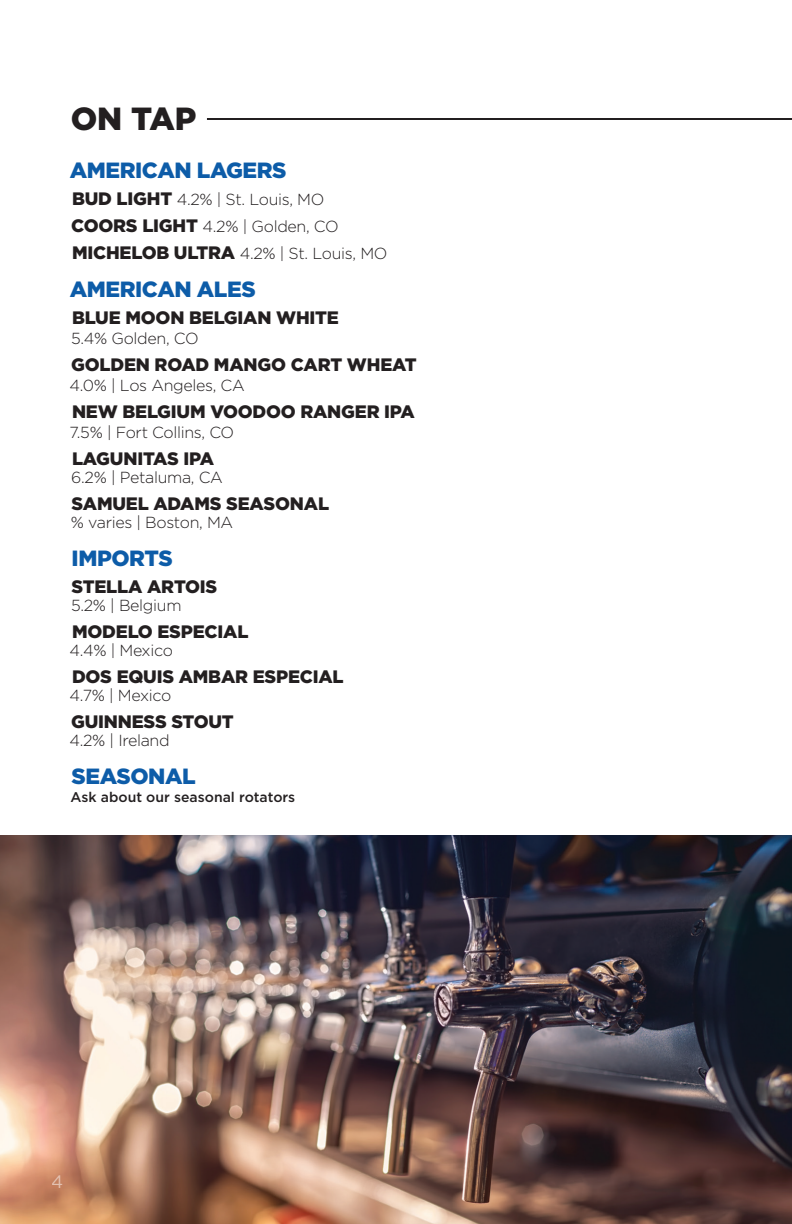
<style>
.page{position:relative;width:792px;height:1224px;background:#fff}
.page>*{position:absolute;margin:0;border:0;box-sizing:border-box;transform-origin:0 0}
.t1{font:900 32px "Gotham";color:#231f20}
.SUBHEADER{font:900 22px "Gotham";letter-spacing:-.02em;color:#0d5ca8}
.ITEM__BEER{font:900 18px "Gotham";letter-spacing:-.01em;color:#231f20}
.t2{font:18px "Gotham";color:#fff}
.ITEM__BEER-2{font:300 16px "Gotham";letter-spacing:-.02em;color:#231f20}
.DESCRIPTION{font:300 16px "Gotham";letter-spacing:-.02em;color:#231f20}
.t3{font:500 14px "Gotham";color:#231f20}
.s1{font-weight:900;font-size:18px}
</style>
<div class="page">
<img style="left:0;top:835px;width:792px;height:389px">
<hr style="left:207px;top:118px;width:585px;height:2px;background:#231f20">
<p class="t1" style="left:71px;top:96px;width:127px">ON TAP</p>
<p class="SUBHEADER" style="left:70px;top:155px;width:218px">AMERICAN LAGERS</p>
<p class="ITEM__BEER-2" style="left:72px;top:189px;width:254px"><span class="s1">BUD LIGHT</span> 4.2% | St. Louis, MO</p>
<p class="ITEM__BEER-2" style="left:71px;top:216px;width:269px"><span class="s1">COORS LIGHT</span> 4.2% | Golden, CO</p>
<p class="ITEM__BEER-2" style="left:72px;top:243px;width:317px"><span class="s1">MICHELOB ULTRA</span> 4.2% | St. Louis, MO</p>
<p class="SUBHEADER" style="left:70px;top:274px;width:187px">AMERICAN ALES</p>
<p class="ITEM__BEER" style="left:72px;top:305px;width:268px">BLUE MOON BELGIAN WHITE</p>
<p class="DESCRIPTION" style="left:71px;top:328px;width:129px">5.4% Golden, CO</p>
<p class="ITEM__BEER" style="left:71px;top:352px;width:347px">GOLDEN ROAD MANGO CART WHEAT</p>
<p class="DESCRIPTION" style="left:69px;top:375px;width:177px">4.0% | Los Angeles, CA</p>
<p class="ITEM__BEER" style="left:72px;top:399px;width:344px">NEW BELGIUM VOODOO RANGER IPA</p>
<p class="DESCRIPTION" style="left:69px;top:422px;width:166px">7.5% | Fort Collins, CO</p>
<p class="ITEM__BEER" style="left:72px;top:446px;width:144px">LAGUNITAS IPA</p>
<p class="ITEM__BEER-2" style="left:71px;top:467px;width:153px">6.2% | Petaluma, CA</p>
<p class="ITEM__BEER" style="left:72px;top:491px;width:259px">SAMUEL ADAMS SEASONAL</p>
<p class="DESCRIPTION" style="left:71px;top:512px;width:164px">% varies | Boston, MA</p>
<p class="SUBHEADER" style="left:72px;top:543px;width:103px">IMPORTS</p>
<p class="ITEM__BEER" style="left:72px;top:574px;width:147px">STELLA ARTOIS</p>
<p class="ITEM__BEER-2" style="left:71px;top:595px;width:112px">5.2% | Belgium</p>
<p class="ITEM__BEER" style="left:72px;top:619px;width:178px">MODELO ESPECIAL</p>
<p class="DESCRIPTION" style="left:69px;top:640px;width:105px">4.4% | Mexico</p>
<p class="ITEM__BEER" style="left:72px;top:664px;width:273px">DOS EQUIS AMBAR ESPECIAL</p>
<p class="DESCRIPTION" style="left:69px;top:685px;width:103px">4.7% | Mexico</p>
<p class="ITEM__BEER" style="left:71px;top:709px;width:164px">GUINNESS STOUT</p>
<p class="DESCRIPTION" style="left:69px;top:730px;width:102px">4.2% | Ireland</p>
<p class="SUBHEADER" style="left:72px;top:761px;width:126px">SEASONAL</p>
<p class="t3" style="left:70px;top:787px;width:226px">Ask about our seasonal rotators</p>
<p class="t2" style="left:52px;top:1170px;width:14px">4</p>
</div>
